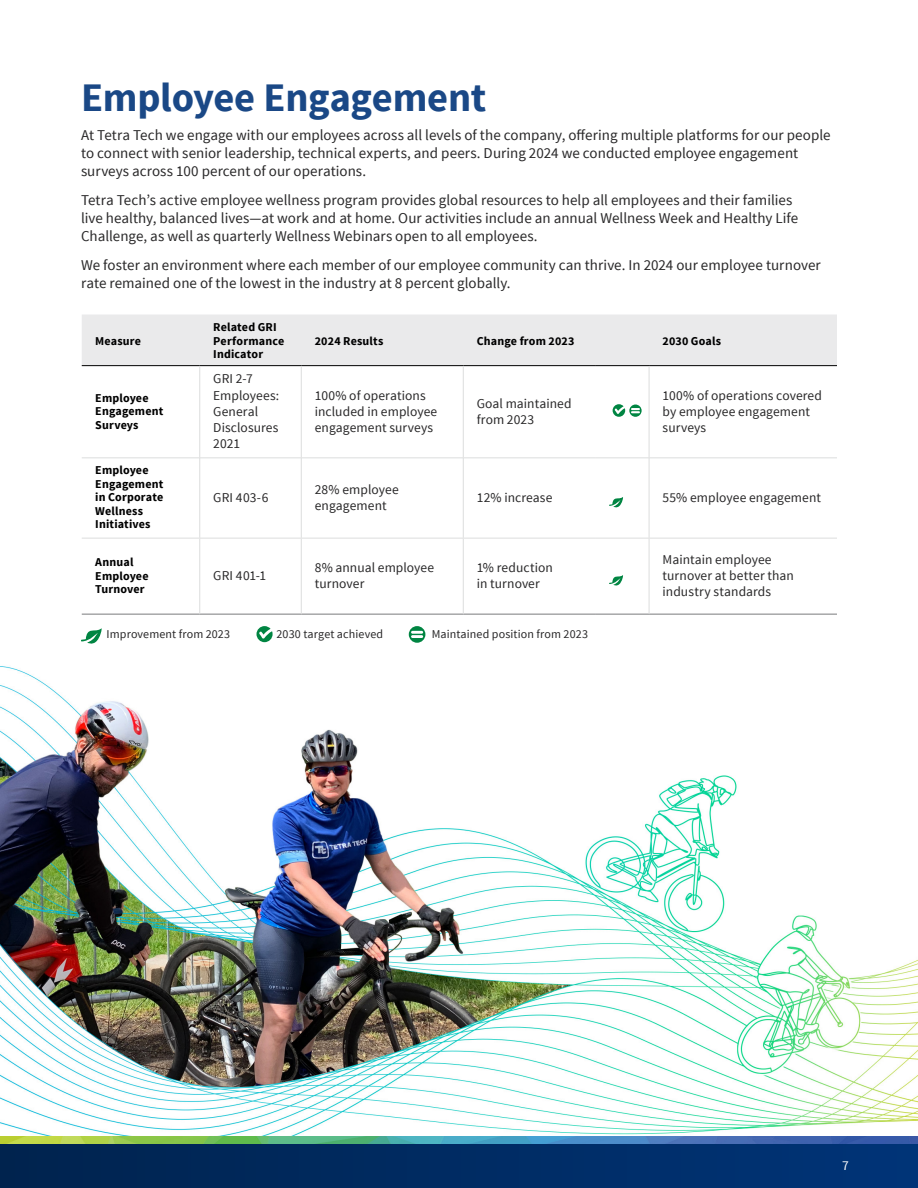
<style>
.page{position:relative;width:918px;height:1188px;background:#fff}
.page>*{position:absolute;margin:0;border:0;box-sizing:border-box;transform-origin:0 0}
.Main_Title{font:700 40.5px "Source Sans Pro";letter-spacing:-.01em;color:#1a4886}
.body2{font:15px/18px "Source Sans Pro";color:#292829}
.table_body{font:13.5px/16.2px "Source Sans Pro";letter-spacing:.005em;color:#292829}
.t1{font:13.5px "Source Sans Pro";color:#fff}
.table_titles{font:700 12px/13.5px "Source Sans Pro";letter-spacing:.015em;color:#000}
.body{font:12px "Source Sans Pro";letter-spacing:.01em;color:#292829}
</style>
<div class="page">
<img style="left:0;top:559px;width:918px;height:586px">
<div style="left:0;top:1145px;width:918px;height:43px;background:linear-gradient(to right,#00234e,#003478)"></div>
<div style="left:82px;top:315px;width:755px;height:50px;background:#eaeaeb"></div>
<hr style="left:82px;top:365px;width:118px;height:1px;background:#000">
<hr style="left:200px;top:365px;width:101px;height:1px;background:#000">
<hr style="left:301px;top:365px;width:162px;height:1px;background:#000">
<hr style="left:463px;top:365px;width:132px;height:1px;background:#000">
<hr style="left:595px;top:365px;width:54px;height:1px;background:#000">
<hr style="left:649px;top:365px;width:188px;height:1px;background:#000">
<hr style="left:82px;top:614px;width:118px;height:1px;background:#797a7d">
<hr style="left:200px;top:614px;width:101px;height:1px;background:#797a7d">
<hr style="left:301px;top:614px;width:162px;height:1px;background:#797a7d">
<hr style="left:463px;top:614px;width:132px;height:1px;background:#797a7d">
<hr style="left:595px;top:614px;width:54px;height:1px;background:#797a7d">
<hr style="left:649px;top:614px;width:188px;height:1px;background:#797a7d">
<hr style="left:199px;top:366px;width:1px;height:92px;background:#dcdddd">
<hr style="left:301px;top:366px;width:1px;height:92px;background:#dcdddd">
<hr style="left:463px;top:366px;width:1px;height:92px;background:#dcdddd">
<hr style="left:649px;top:366px;width:1px;height:92px;background:#dcdddd">
<hr style="left:82px;top:458px;width:118px;height:1px;background:#dcdddd">
<hr style="left:199px;top:458px;width:1px;height:80px;background:#dcdddd">
<hr style="left:200px;top:458px;width:101px;height:1px;background:#dcdddd">
<hr style="left:301px;top:458px;width:1px;height:80px;background:#dcdddd">
<hr style="left:301px;top:458px;width:162px;height:1px;background:#dcdddd">
<hr style="left:463px;top:458px;width:132px;height:1px;background:#dcdddd">
<hr style="left:595px;top:458px;width:54px;height:1px;background:#dcdddd">
<hr style="left:463px;top:458px;width:1px;height:80px;background:#dcdddd">
<hr style="left:649px;top:458px;width:1px;height:80px;background:#dcdddd">
<hr style="left:649px;top:458px;width:188px;height:1px;background:#dcdddd">
<hr style="left:82px;top:538px;width:118px;height:1px;background:#dcdddd">
<hr style="left:199px;top:539px;width:1px;height:75px;background:#dcdddd">
<hr style="left:200px;top:538px;width:101px;height:1px;background:#dcdddd">
<hr style="left:301px;top:539px;width:1px;height:75px;background:#dcdddd">
<hr style="left:301px;top:538px;width:162px;height:1px;background:#dcdddd">
<hr style="left:463px;top:538px;width:132px;height:1px;background:#dcdddd">
<hr style="left:595px;top:538px;width:54px;height:1px;background:#dcdddd">
<hr style="left:463px;top:539px;width:1px;height:75px;background:#dcdddd">
<hr style="left:649px;top:539px;width:1px;height:75px;background:#dcdddd">
<hr style="left:649px;top:538px;width:188px;height:1px;background:#dcdddd">
<svg style="left:613px;top:404px;width:29px;height:13px"></svg>
<svg style="left:609px;top:497px;width:14px;height:11px"></svg>
<svg style="left:609px;top:575px;width:15px;height:24px"></svg>
<svg style="left:81px;top:628px;width:21px;height:17px"></svg>
<svg style="left:256px;top:626px;width:17px;height:16px"></svg>
<svg style="left:409px;top:626px;width:16px;height:17px"></svg>
<p class="Main_Title" style="left:81px;top:72px;width:407px">Employee Engagement</p>
<p class="body2" style="left:81px;top:126px;width:751px">At Tetra Tech we engage with our employees across all levels of the company, offering multiple platforms for our people to connect with senior leadership, technical experts, and peers. During 2024 we conducted employee engagement surveys across 100 percent of our operations.</p>
<p class="body2" style="left:81px;top:191px;width:719px">Tetra Tech’s active employee wellness program provides global resources to help all employees and their families live healthy, balanced lives—at work and at home. Our activities include an annual Wellness Week and Healthy Life<br>Challenge, as well as quarterly Wellness Webinars open to all employees.</p>
<p class="body2" style="left:81px;top:256px;width:741px">We foster an environment where each member of our employee community can thrive. In 2024 our employee turnover rate remained one of the lowest in the industry at 8 percent globally.</p>
<p class="table_titles" style="left:95px;top:334px;width:47px">Measure</p>
<p class="table_titles" style="left:95px;top:391px;width:70px">Employee<br>Engagement<br>Surveys</p>
<p class="table_titles" style="left:95px;top:464px;width:70px">Employee<br>Engagement in Corporate<br>Wellness<br>Initiatives</p>
<p class="table_titles" style="left:213px;top:321px;width:72px">Related GRI<br>Performance<br>Indicator</p>
<p class="table_body" style="left:213px;top:371px;width:67px">GRI 2-7<br>Employees:<br>General<br>Disclosures<br>2021</p>
<p class="table_titles" style="left:315px;top:334px;width:70px">2024 Results</p>
<p class="table_titles" style="left:477px;top:334px;width:99px">Change from 2023</p>
<p class="table_titles" style="left:663px;top:334px;width:60px">2030 Goals</p>
<p class="table_body" style="left:315px;top:387px;width:124px">100% of operations included in employee engagement surveys</p>
<p class="table_body" style="left:477px;top:395px;width:96px">Goal maintained from 2023</p>
<p class="table_body" style="left:663px;top:387px;width:161px">100% of operations covered by employee engagement surveys</p>
<p class="table_body" style="left:213px;top:490px;width:57px">GRI 403-6</p>
<p class="table_body" style="left:315px;top:482px;width:85px">28% employee engagement</p>
<p class="table_body" style="left:477px;top:490px;width:77px">12% increase</p>
<p class="table_body" style="left:663px;top:490px;width:160px">55% employee engagement</p>
<p class="table_body" style="left:213px;top:568px;width:54px">GRI 401-1</p>
<p class="table_body" style="left:315px;top:560px;width:121px">8% annual employee turnover</p>
<p class="table_body" style="left:477px;top:560px;width:78px">1% reduction in turnover</p>
<p class="table_body" style="left:663px;top:552px;width:133px">Maintain employee turnover at better than industry standards</p>
<p class="body" style="left:107px;top:627px;width:125px">Improvement from 2023</p>
<p class="body" style="left:277px;top:627px;width:108px">2030 target achieved</p>
<p class="body" style="left:432px;top:627px;width:158px">Maintained position from 2023</p>
<p class="table_titles" style="left:95px;top:556px;width:55px">Annual<br>Employee<br>Turnover</p>
<p class="t1" style="left:842px;top:1157px;width:8px">7</p>
</div>
